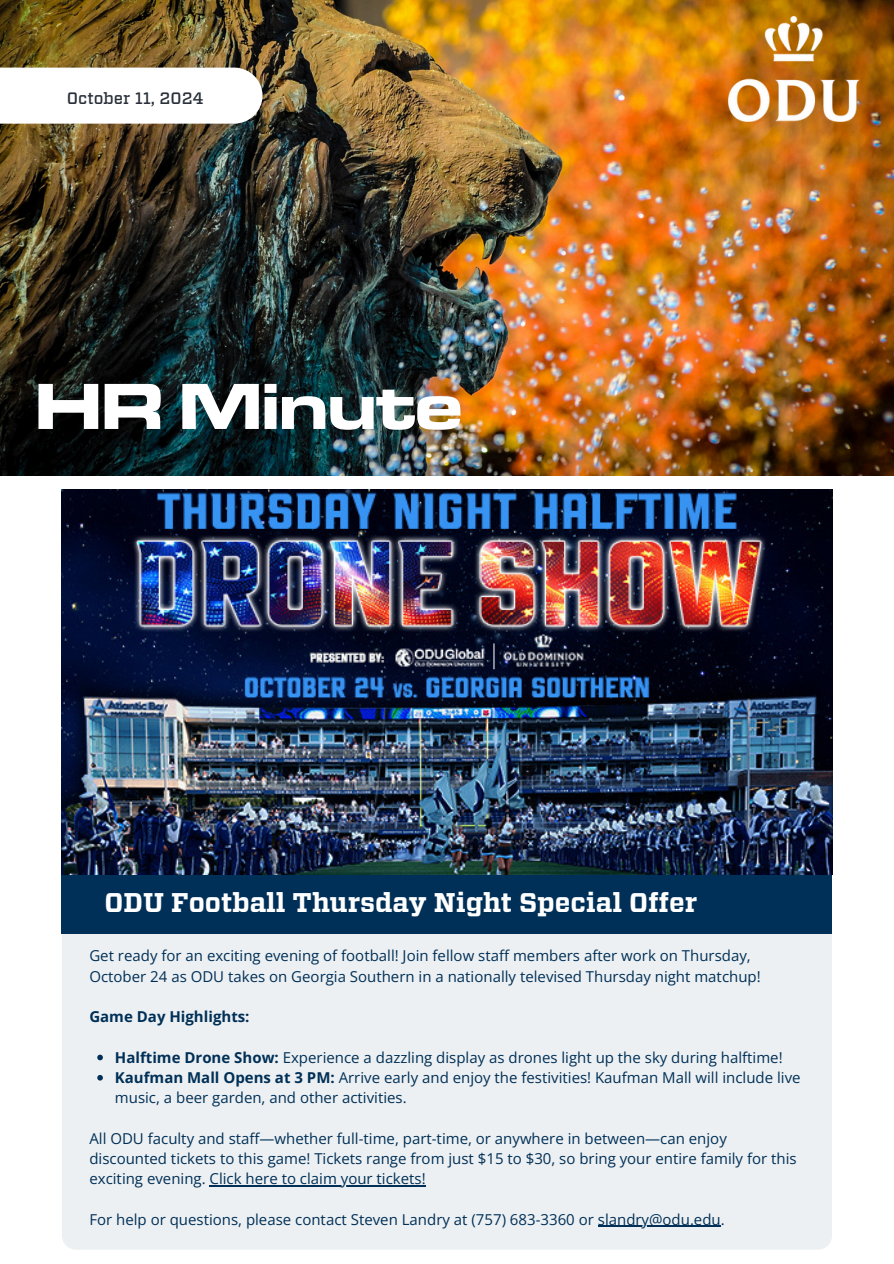
<style>
.page{position:relative;width:894px;height:1264px;background:#fff}
.page>*{position:absolute;margin:0;border:0;box-sizing:border-box;transform-origin:0 0}
.t1{font:700 67.5px "Microgramma Ext D";color:#fff}
.t2{font:700 27px "Vitesse";color:#fff}
.t3{font:500 16.5px "Vitesse";color:#293039}
.t4{font:15px/20.2px "Open Sans";color:#003057}
.t5{font:700 15px "Open Sans";color:#003057}
.s1{font-weight:700}
</style>
<div class="page">
<img style="left:0;top:0;width:893px;height:475px">
<svg style="left:0;top:68px;width:262px;height:56px"></svg>
<img style="left:728px;top:16px;width:131px;height:106px">
<div style="left:62px;top:875px;width:769px;height:374px;background:#edf0f2;border-radius:14px"></div>
<div style="left:62px;top:873px;width:769px;height:60px;background:#003057"></div>
<img style="left:62px;top:490px;width:769px;height:384px">
<svg style="left:97px;top:1054px;width:6px;height:6px"></svg>
<svg style="left:97px;top:1075px;width:6px;height:5px"></svg>
<hr style="left:209px;top:1185px;width:216px;height:1px;background:#003057">
<hr style="left:597px;top:1225px;width:123px;height:1px;background:#003057">
<p class="t3" style="left:67px;top:91px;width:138px">October 11, 2024</p>
<h2 class="t1" style="left:35px;top:384px;width:428px">HR Minute</h2>
<h1 class="t2" style="left:104px;top:890px;width:594px">ODU Football Thursday Night Special Offer</h1>
<p class="t4" style="left:89px;top:945px;width:672px">Get ready for an exciting evening of football! Join fellow staff members after work on Thursday,<br>October 24 as ODU takes on Georgia Southern in a nationally televised Thursday night matchup!</p>
<h3 class="t5" style="left:89px;top:1006px;width:162px">Game Day Highlights:</h3>
<p class="t4" style="left:115px;top:1046px;width:669px"><span class="s1">Halftime Drone Show:</span> Experience a dazzling display as drones light up the sky during halftime!</p>
<p class="t4" style="left:115px;top:1066px;width:687px"><span class="s1">Kaufman Mall Opens at 3 PM:</span> Arrive early and enjoy the festivities! Kaufman Mall will include live music, a beer garden, and other activities.</p>
<p class="t4" style="left:89px;top:1127px;width:708px">All ODU faculty and staff—whether full-time, part-time, or anywhere in between—can enjoy discounted tickets to this game! Tickets range from just $15 to $30, so bring your entire family for this exciting evening. Click here to claim your tickets!</p>
<p class="t4" style="left:89px;top:1208px;width:636px">For help or questions, please contact Steven Landry at (757) 683-3360 or slandry@odu.edu.</p>
</div>
